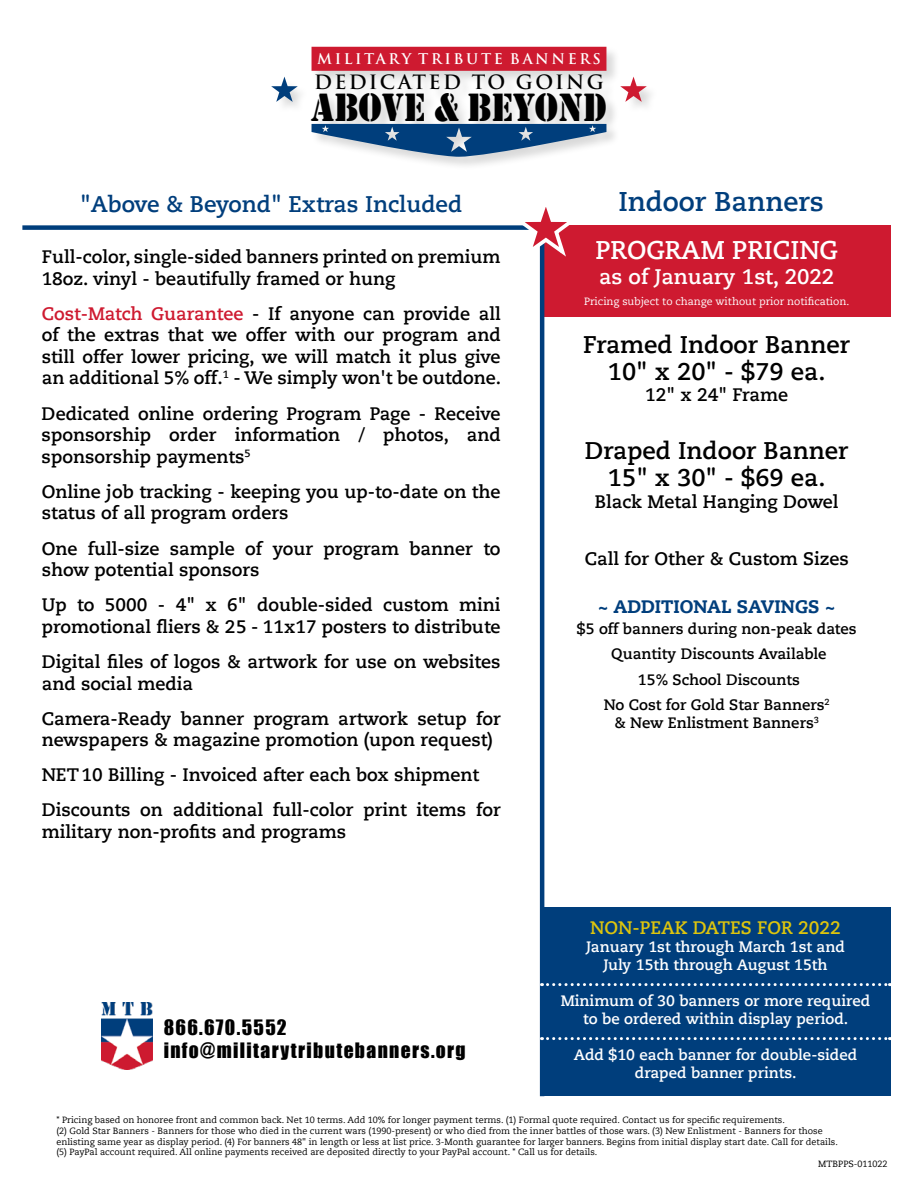
<style>
.page{position:relative;width:918px;height:1188px;background:#fff}
.page>*{position:absolute;margin:0;border:0;box-sizing:border-box;transform-origin:0 0}
.t1{font:40.8px "Stencil";color:#000;scale:.9 1}
.t2{font:700 27px "Caecilia LT Std";color:#003e7c}
.t3{font:700 25.5px "Caecilia LT Std";color:#fff}
.t4{font:700 24px/27px "Caecilia LT Std";color:#000;text-align:center}
.t5{font:700 22.5px "Caecilia LT Std";color:#003e7c}
.t6{font:700 21px "Caecilia LT Std";color:#fff}
.t7{font:19.5px/23.4px "Impact";letter-spacing:.07em;color:#000}
.t8{font:700 19.2px "Trajan";letter-spacing:.115em;color:#000}
.t9{font:700 18px/21.6px "Caecilia LT Std";color:#000}
.t10{font:700 18px "Caecilia LT Std";color:#dec50d}
.t11{font:800 18px "Caecilia LT Std";color:#003e7c}
.t12{font:700 15px/18px "Caecilia LT Std";color:#fff;text-align:center}
.t13{font:700 15px/25.5px "Caecilia LT Std";color:#000;text-align:center}
.t14{font:700 14.4px "Trajan";letter-spacing:.175em;color:#fff}
.t15{font:10.5px "Caecilia LT Std";color:#fff}
.t16{font:9px/10.8px "Caecilia LT Std";color:#000}
.s1{color:#ce1a30}
</style>
<div class="page">
<div style="left:540px;top:907px;width:351px;height:189px;background:#003e7c"></div>
<div style="left:540px;top:225px;width:351px;height:92px;background:#ce1a30"></div>
<div style="left:272px;top:46px;width:388px;height:125px;background:#000;opacity:.15"></div>
<div style="left:312px;top:47px;width:294px;height:24px;background:#ce1a30"></div>
<svg style="left:312px;top:124px;width:294px;height:33px"></svg>
<svg style="left:620px;top:77px;width:27px;height:25px"></svg>
<svg style="left:271px;top:77px;width:27px;height:25px"></svg>
<hr style="left:540px;top:230px;width:4px;height:866px;background:#003e7c">
<div style="left:22px;top:225px;width:522px;height:5px;background:#003e7c"></div>
<svg style="left:542px;top:983px;width:349px;height:3px"></svg>
<svg style="left:542px;top:1037px;width:349px;height:3px"></svg>
<svg style="left:508px;top:207px;width:62px;height:54px"></svg>
<img style="left:101px;top:1002px;width:52px;height:67px">
<p class="t14" style="left:317px;top:50px;width:285px">MILITARY TRIBUTE BANNERS</p>
<p class="t8" style="left:314px;top:70px;width:291px">DEDICATED TO GOING</p>
<h1 class="t1" style="left:311px;top:83px;width:330px">ABOVE &amp; BEYOND</h1>
<p class="t5" style="left:80px;top:191px;width:384px">"Above &amp; Beyond" Extras Included</p>
<p class="t9" style="left:42px;top:246px;width:460px">Full-color, single-sided banners printed on premium<br>18oz. vinyl - beautifully framed or hung</p>
<p class="t9" style="left:42px;top:303px;width:461px;text-align:justify"><span class="s1">Cost-Match Guarantee</span> - If anyone can provide all of the extras that we offer with our program and still offer lower pricing, we will match it plus give an additional 5% off.<sup>1</sup> - We simply won't be outdone.</p>
<p class="t9" style="left:42px;top:403px;width:461px;text-align:justify">Dedicated online ordering Program Page - Receive sponsorship order information / photos, and sponsorship payments<sup>5</sup></p>
<p class="t9" style="left:42px;top:481px;width:461px">Online job tracking - keeping you up-to-date on the status of all program orders</p>
<p class="t9" style="left:42px;top:538px;width:461px">One full-size sample of your program banner to show potential sponsors</p>
<p class="t9" style="left:42px;top:594px;width:461px">Up to 5000 - 4" x 6" double-sided custom mini promotional fliers &amp; 25 - 11x17 posters to distribute</p>
<p class="t9" style="left:42px;top:651px;width:460px">Digital files of logos &amp; artwork for use on websites and social media</p>
<p class="t9" style="left:42px;top:708px;width:461px">Camera-Ready banner program artwork setup for newspapers &amp; magazine promotion (upon request)</p>
<p class="t9" style="left:42px;top:758px;width:461px;line-height:35.1px">NET 10 Billing - Invoiced after each box shipment<br>Discounts on additional full-color print items for</p>
<p class="t9" style="left:42px;top:821px;width:306px">military non-profits and programs</p>
<p class="t7" style="left:164px;top:1015px;width:304px">866.670.5552 info@militarytributebanners.org</p>
<h2 class="t2" style="left:618px;top:185px;width:207px">Indoor Banners</h2>
<h3 class="t3" style="left:595px;top:235px;width:244px">PROGRAM PRICING</h3>
<p class="t6" style="left:599px;top:265px;width:237px">as of January 1st, 2022</p>
<p class="t15" style="left:584px;top:295px;width:267px">Pricing subject to change without prior notification.</p>
<h3 class="t4" style="left:583px;top:331px;width:268px">Framed Indoor Banner<br>10" x 20" - $79 ea.</h3>
<p class="t9" style="left:645px;top:385px;width:144px">12" x 24" Frame</p>
<h3 class="t4" style="left:585px;top:438px;width:265px">Draped Indoor Banner<br>15" x 30" - $69 ea.</h3>
<p class="t9" style="left:595px;top:491px;width:245px">Black Metal Hanging Dowel</p>
<p class="t9" style="left:585px;top:548px;width:266px">Call for Other &amp; Custom Sizes</p>
<p class="t11" style="left:598px;top:595px;width:240px">~ ADDITIONAL SAVINGS ~</p>
<p class="t13" style="left:577px;top:616px;width:281px">$5 off banners during non-peak dates<br>Quantity Discounts Available<br>15% School Discounts<br>No Cost for Gold Star Banners<sup>2</sup></p>
<p class="t13" style="left:614px;top:710px;width:206px">&amp; New Enlistment Banners<sup>3</sup></p>
<p class="t10" style="left:590px;top:917px;width:252px">NON-PEAK DATES FOR 2022</p>
<p class="t12" style="left:586px;top:938px;width:260px">January 1st through March 1st and<br>July 15th through August 15th</p>
<p class="t12" style="left:561px;top:992px;width:311px">Minimum of 30 banners or more required to be ordered within display period.</p>
<p class="t12" style="left:574px;top:1046px;width:285px">Add $10 each banner for double-sided draped banner prints.</p>
<p class="t16" style="left:56px;top:1115px;width:783px">* Pricing based on honoree front and common back. Net 10 terms. Add 10% for longer payment terms. (1) Formal quote required. Contact us for specific requirements.<br>(2) Gold Star Banners - Banners for those who died in the current wars (1990-present) or who died from the inner battles of those wars. (3) New Enlistment - Banners for those enlisting same year as display period. (4) For banners 48" in length or less at list price. 3-Month guarantee for larger banners. Begins from initial display start date. Call for details. (5) PayPal account required. All online payments received are deposited directly to your PayPal account. * Call us for details.</p>
<p class="t16" style="left:818px;top:1158px;width:71px">MTBPPS-011022</p>
</div>
